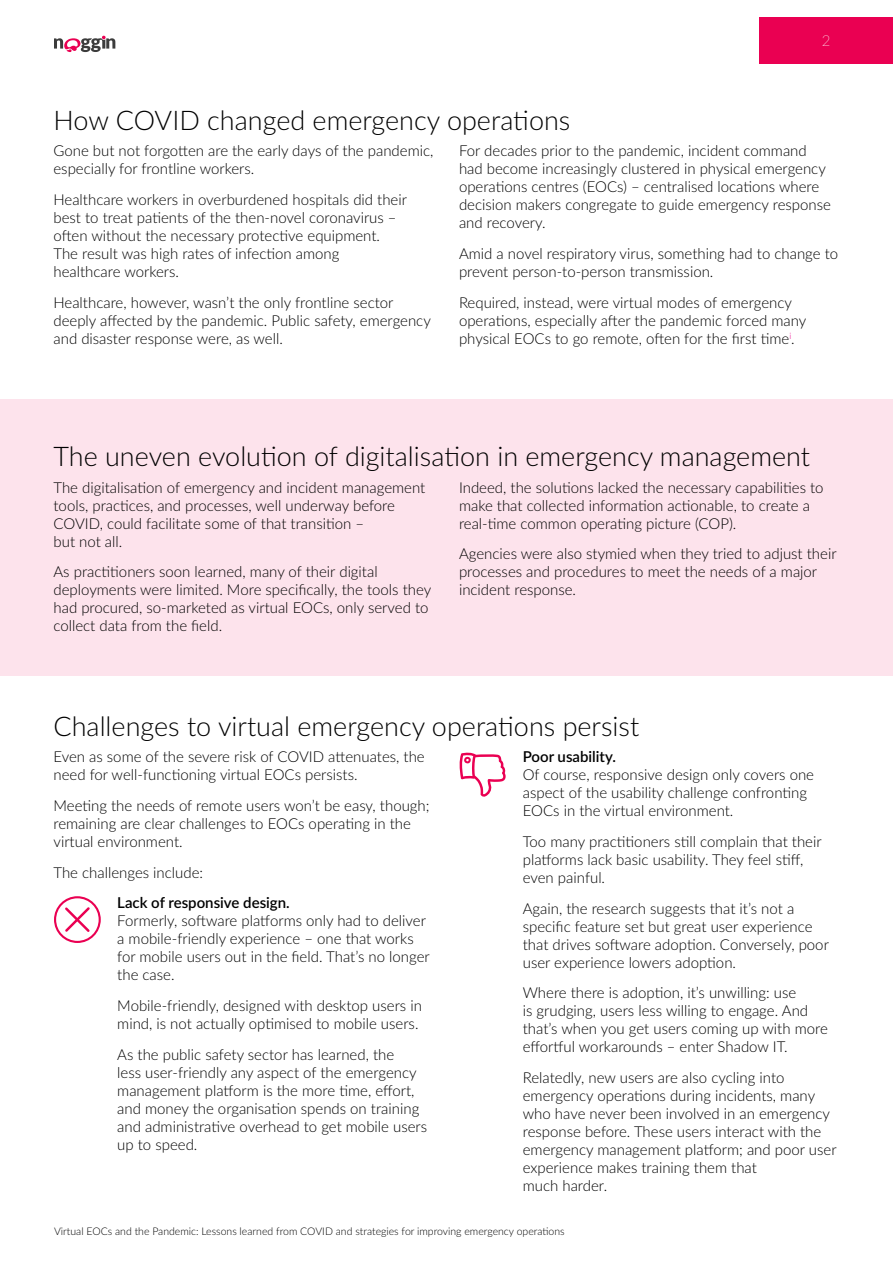
<style>
.page{position:relative;width:893px;height:1263px;background:#fff}
.page>*{position:absolute;margin:0;border:0;box-sizing:border-box;transform-origin:0 0}
.t1{font:300 27px "Lato";color:#000}
.t2{font:300 15px/18px "Lato";color:#000}
.t3{font:600 15px "Lato";color:#000}
.t4{font:100 15px "Lato";color:#fff}
.t5{font:300 10.5px "Lato";color:#000}
</style>
<div class="page">
<svg style="left:54px;top:36px;width:61px;height:16px"></svg>
<div style="left:760px;top:17px;width:133px;height:47px;background:#ea0052"></div>
<div style="left:0;top:400px;width:893px;height:276px;background:#fde3ec"></div>
<svg style="left:54px;top:896px;width:47px;height:47px"></svg>
<svg style="left:459px;top:752px;width:47px;height:45px"></svg>
<p class="t4" style="left:822px;top:30px;width:10px">2</p>
<h1 class="t1" style="left:53px;top:101px;width:518px">How COVID changed emergency operations</h1>
<p class="t2" style="left:53px;top:141px;width:381px">Gone but not forgotten are the early days of the pandemic, especially for frontline workers.</p>
<p class="t2" style="left:53px;top:190px;width:355px">Healthcare workers in overburdened hospitals did their best to treat patients of the then-novel coronavirus – often without the necessary protective equipment.<br>The result was high rates of infection among healthcare workers.</p>
<p class="t2" style="left:53px;top:293px;width:379px">Healthcare, however, wasn’t the only frontline sector deeply affected by the pandemic. Public safety, emergency and disaster response were, as well.</p>
<p class="t2" style="left:459px;top:141px;width:373px">For decades prior to the pandemic, incident command had become increasingly clustered in physical emergency operations centres (EOCs) – centralised locations where decision makers congregate to guide emergency response and recovery.</p>
<p class="t2" style="left:459px;top:244px;width:381px">Amid a novel respiratory virus, something had to change to prevent person-to-person transmission.</p>
<p class="t2" style="left:459px;top:293px;width:349px">Required, instead, were virtual modes of emergency operations, especially after the pandemic forced many physical EOCs to go remote, often for the first time<sup>i</sup>.</p>
<h1 class="t1" style="left:53px;top:438px;width:758px">The uneven evolution of digitalisation in emergency management</h1>
<p class="t2" style="left:53px;top:478px;width:373px">The digitalisation of emergency and incident management tools, practices, and processes, well underway before COVID, could facilitate some of that transition –<br>but not all.</p>
<p class="t2" style="left:53px;top:562px;width:379px">As practitioners soon learned, many of their digital deployments were limited. More specifically, the tools they had procured, so-marketed as virtual EOCs, only served to collect data from the field.</p>
<p class="t2" style="left:459px;top:478px;width:366px">Indeed, the solutions lacked the necessary capabilities to make that collected information actionable, to create a real-time common operating picture (COP).</p>
<p class="t2" style="left:459px;top:544px;width:379px">Agencies were also stymied when they tried to adjust their processes and procedures to meet the needs of a major incident response.</p>
<h1 class="t1" style="left:53px;top:707px;width:587px">Challenges to virtual emergency operations persist</h1>
<p class="t2" style="left:53px;top:747px;width:373px">Even as some of the severe risk of COVID attenuates, the need for well-functioning virtual EOCs persists.</p>
<p class="t2" style="left:53px;top:796px;width:378px">Meeting the needs of remote users won’t be easy, though; remaining are clear challenges to EOCs operating in the virtual environment.</p>
<p class="t2" style="left:53px;top:863px;width:151px">The challenges include:</p>
<p class="t3" style="left:117px;top:892px;width:174px">Lack of responsive design.</p>
<p class="t2" style="left:117px;top:911px;width:314px">Formerly, software platforms only had to deliver a mobile-friendly experience – one that works for mobile users out in the field. That’s no longer the case.</p>
<p class="t2" style="left:117px;top:996px;width:306px">Mobile-friendly, designed with desktop users in mind, is not actually optimised to mobile users.</p>
<p class="t2" style="left:117px;top:1045px;width:311px">As the public safety sector has learned, the<br>less user-friendly any aspect of the emergency management platform is the more time, effort, and money the organisation spends on training and administrative overhead to get mobile users up to speed.</p>
<p class="t3" style="left:523px;top:746px;width:95px">Poor usability.</p>
<p class="t2" style="left:523px;top:765px;width:293px">Of course, responsive design only covers one aspect of the usability challenge confronting<br>EOCs in the virtual environment.</p>
<p class="t2" style="left:523px;top:832px;width:300px">Too many practitioners still complain that their platforms lack basic usability. They feel stiff, even painful.</p>
<p class="t2" style="left:523px;top:899px;width:308px">Again, the research suggests that it’s not a specific feature set but great user experience that drives software adoption. Conversely, poor user experience lowers adoption.</p>
<p class="t2" style="left:523px;top:983px;width:307px">Where there is adoption, it’s unwilling: use<br>is grudging, users less willing to engage. And that’s when you get users coming up with more effortful workarounds – enter Shadow IT.</p>
<p class="t2" style="left:523px;top:1068px;width:315px">Relatedly, new users are also cycling into emergency operations during incidents, many who have never been involved in an emergency response before. These users interact with the emergency management platform; and poor user experience makes training them that<br>much harder.</p>
<p class="t5" style="left:54px;top:1224px;width:512px">Virtual EOCs and the Pandemic: Lessons learned from COVID and strategies for improving emergency operations</p>
</div>
